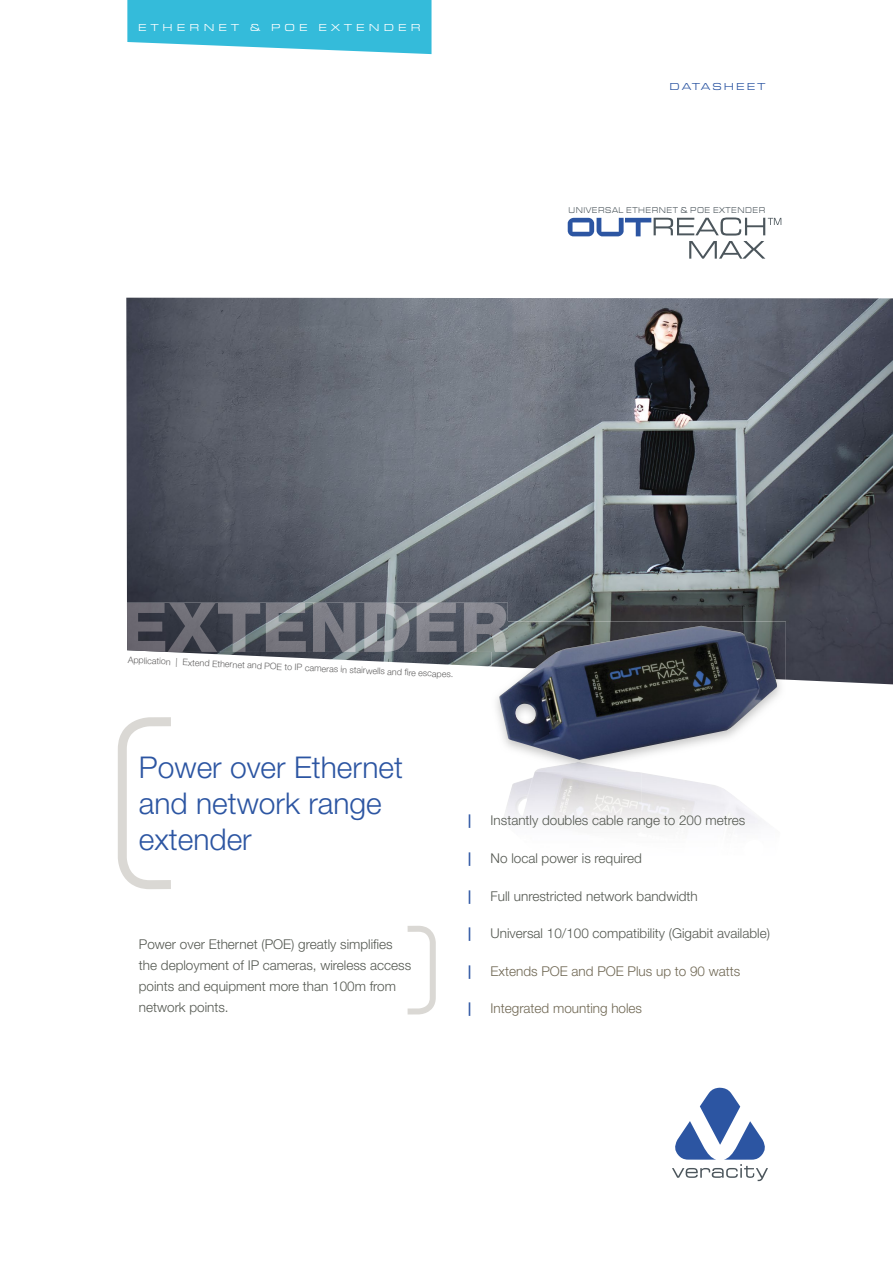
<style>
.page{position:relative;width:893px;height:1263px;background:#fff}
.page>*{position:absolute;margin:0;border:0;box-sizing:border-box;transform-origin:0 0}
.t1{font:300 30px/36px "Helvetica Neue LT Std";color:#2c55a2}
.t2{font:300 13.5px/21px "Helvetica Neue LT Std";color:#545851}
.t3{font:300 13.5px "Helvetica Neue LT Std";color:#706854}
.t4{font:700 13.5px "Helvetica Neue LT Std";color:#2c55a2}
.t5{font:10.5px "Eurostile Ext";letter-spacing:.39em;color:#fff}
.t6{font:10.5px "Eurostile Ext";letter-spacing:.2em;color:#2c55a2}
.t7{font:300 9px "Helvetica Neue LT Std";color:#646363}
.t8{font:8.7px "Eurostile Ext";letter-spacing:.07em;color:#4c565c;scale:.8 1}
</style>
<div class="page">
<img style="left:126px;top:298px;width:767px;height:386px">
<svg style="left:118px;top:717px;width:53px;height:172px"></svg>
<svg style="left:127px;top:0;width:304px;height:54px;background:#4bc2de"></svg>
<svg style="left:672px;top:1088px;width:96px;height:93px"></svg>
<svg style="left:408px;top:926px;width:28px;height:88px"></svg>
<img style="left:127px;top:603px;width:381px;height:49px">
<svg style="left:568px;top:217px;width:213px;height:42px"></svg>
<img style="left:504px;top:772px;width:257px;height:57px">
<img style="left:491px;top:680px;width:295px;height:82px">
<img style="left:491px;top:621px;width:295px;height:59px">
<img style="left:491px;top:621px;width:17px;height:31px">
<img style="left:535px;top:762px;width:97px;height:10px">
<img style="left:499px;top:626px;width:278px;height:134px">
<p class="t5" style="left:138px;top:22px;width:284px">ETHERNET &amp; POE EXTENDER</p>
<p class="t6" style="left:669px;top:81px;width:97px">DATASHEET</p>
<p class="t8" style="left:568px;top:205px;width:248px">UNIVERSAL ETHERNET &amp; POE EXTENDER</p>
<p class="t7" style="left:128px;top:653px;width:327px;rotate:3deg">Application | Extend Ethernet and POE to IP cameras in stairwells and fi re escapes.</p>
<h1 class="t1" style="left:139px;top:749px;width:265px">Power over Ethernet and network range extender</h1>
<p class="t2" style="left:139px;top:934px;width:274px">Power over Ethernet (POE) greatly simplifies the deployment of IP cameras, wireless access points and equipment more than 100m from network points.</p>
<p class="t4" style="left:468px;top:812px;width:5px">|</p>
<p class="t2" style="left:491px;top:810px;width:256px">Instantly doubles cable range to 200 metres</p>
<p class="t4" style="left:468px;top:850px;width:5px">|</p>
<p class="t2" style="left:491px;top:847px;width:153px">No local power is required</p>
<p class="t4" style="left:468px;top:887px;width:5px">|</p>
<p class="t2" style="left:491px;top:885px;width:209px">Full unrestricted network bandwidth</p>
<p class="t4" style="left:468px;top:925px;width:5px">|</p>
<p class="t2" style="left:491px;top:922px;width:281px">Universal 10/100 compatibility (Gigabit available)</p>
<p class="t4" style="left:468px;top:962px;width:5px">|</p>
<p class="t3" style="left:491px;top:962px;width:251px">Extends POE and POE Plus up to 90 watts</p>
<p class="t4" style="left:468px;top:1000px;width:5px">|</p>
<p class="t3" style="left:491px;top:1000px;width:153px">Integrated mounting holes</p>
</div>
